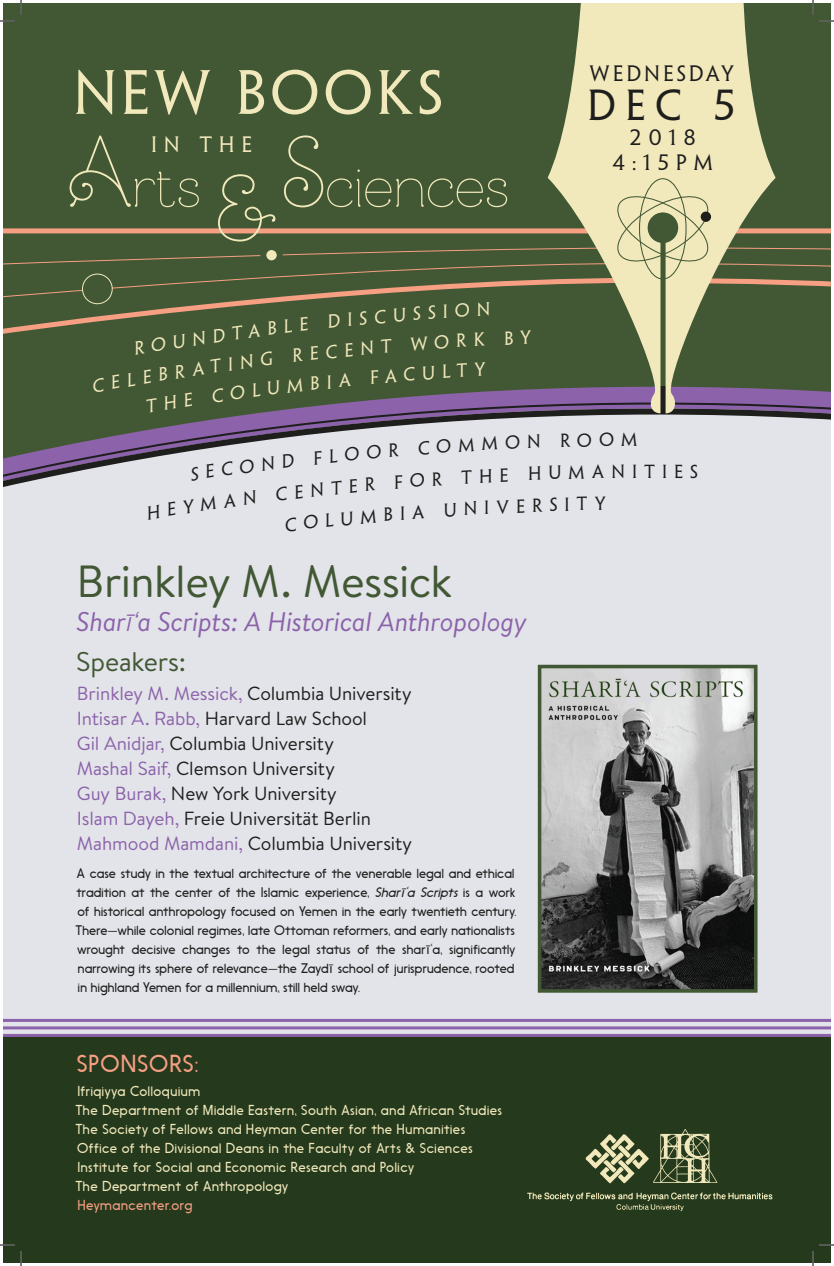
<style>
.page{position:relative;width:834px;height:1266px;background:#fff}
.page>*{position:absolute;margin:0;border:0;box-sizing:border-box;transform-origin:0 0}
.t1{font:94.4px "Mandevilla";color:#f1e9bc}
.t2{font:63px "Mandevilla";letter-spacing:-.025em;color:#f1e9bc}
.t3{font:56px "Penumbra Half Serif Std";letter-spacing:.06em;color:#f1e9bc}
.author_name{font:45px "Brandon Text";letter-spacing:-.015em;color:#425834}
.t4{font:38.9px "Penumbra Half Serif Std";color:#1e1e1d}
.author_name-2{font:italic 27px/40px "Brandon Text";letter-spacing:-.015em;color:#8c62aa}
.t5{font:300 23px "Nanami";letter-spacing:.055em;color:#f69f83}
.t6{font:20px "Penumbra Half Serif Std";letter-spacing:.16em;color:#1e1e1d}
.t7{font:20px "Penumbra Half Serif Std";letter-spacing:.14em;color:#1e1e1d}
.t8{font:20px "Penumbra Half Serif Std";color:#f1e9bc}
.participanti{font:19px/25px "Brandon Text";letter-spacing:-.005em;color:#1e1e1d}
.author_name-3{font:19px/25px "Brandon Text";letter-spacing:-.005em;color:#1e1e1d}
.t9{font:17px "Penumbra Half Serif Std";color:#1e1e1d}
.t10{font:17px "Penumbra Half Serif Std";color:#f1e9bc}
.t11{font:16.8px "Penumbra Half Serif Std";color:#f1e9bc}
.t12{font:italic 16.8px "Penumbra Half Serif Std";color:#f1e9bc}
.sponsors{font:300 13.5px/19px "Nanami";letter-spacing:.04em;color:#f1e9bc}
.description{font:300 13px/19px "Nanami";letter-spacing:.01em;color:#1e1e1d}
.s1{font-size:94.4px}
.s2{font-style:italic}
.s3{font-size:16.9px}
.s4{font-family:"Helvetica";font-weight:300}
.s5{font-style:normal;color:#425834}
.s6{color:#8c62aa}
.s7{font-family:"Helvetica";font-weight:400;font-style:italic}
.s8{font-family:"Helvetica";font-weight:400}
.s9{color:#f69f83}
</style>
<div class="page">
<div style="left:3px;top:3px;width:828px;height:519px;background:#425834"></div>
<div style="left:3px;top:413px;width:828px;height:604px;background:#e2e4e9"></div>
<svg style="left:3px;top:1017px;width:828px;height:8px;background:#c1b3d1"></svg>
<svg style="left:3px;top:1025px;width:828px;height:7px;background:#bcaccd"></svg>
<div style="left:3px;top:1032px;width:828px;height:231px;background:#25391c"></div>
<img style="left:543px;top:670px;width:210px;height:318px">
<div style="left:538px;top:665px;width:220px;height:328px;border:4px solid #425834"></div>
<svg style="left:548px;top:3px;width:228px;height:190px;fill:#f1e9bc"></svg>
<img style="left:528px;top:1123px;width:245px;height:93px">
<svg style="left:0;top:0;width:22px;height:22px"></svg>
<svg style="left:0;top:1244px;width:22px;height:22px"></svg>
<svg style="left:812px;top:0;width:22px;height:22px"></svg>
<svg style="left:812px;top:1244px;width:22px;height:22px"></svg>
<svg style="left:3px;top:193px;width:828px;height:220px"></svg>
<svg style="left:192px;top:466px;width:6px;height:15px"></svg>
<svg style="left:207px;top:458px;width:47px;height:20px"></svg>
<svg style="left:262px;top:454px;width:32px;height:17px"></svg>
<svg style="left:315px;top:446px;width:44px;height:18px"></svg>
<svg style="left:367px;top:443px;width:32px;height:16px"></svg>
<svg style="left:419px;top:439px;width:32px;height:16px"></svg>
<svg style="left:459px;top:435px;width:60px;height:17px"></svg>
<svg style="left:528px;top:433px;width:42px;height:15px"></svg>
<svg style="left:578px;top:432px;width:35px;height:15px"></svg>
<svg style="left:148px;top:499px;width:46px;height:20px"></svg>
<svg style="left:201px;top:490px;width:55px;height:21px"></svg>
<svg style="left:277px;top:484px;width:26px;height:17px"></svg>
<svg style="left:312px;top:479px;width:45px;height:18px"></svg>
<svg style="left:366px;top:475px;width:36px;height:16px"></svg>
<svg style="left:411px;top:472px;width:31px;height:15px"></svg>
<svg style="left:462px;top:468px;width:46px;height:16px"></svg>
<svg style="left:529px;top:466px;width:32px;height:14px"></svg>
<svg style="left:569px;top:464px;width:55px;height:15px"></svg>
<svg style="left:691px;top:464px;width:6px;height:14px"></svg>
<svg style="left:286px;top:517px;width:10px;height:15px"></svg>
<svg style="left:304px;top:511px;width:49px;height:19px"></svg>
<svg style="left:361px;top:506px;width:43px;height:17px"></svg>
<svg style="left:413px;top:503px;width:43px;height:16px"></svg>
<svg style="left:465px;top:500px;width:44px;height:16px"></svg>
<svg style="left:577px;top:497px;width:29px;height:13px"></svg>
<p class="t3" style="left:73px;top:60px;width:372px">NEW BOOKS</p>
<p class="t2" style="left:68px;top:148px;width:444px"><span class="s1">A</span>rts <span class="s1">S</span>ciences</p>
<p class="t8" style="left:151px;top:133px;width:102px">IN THE</p>
<p class="t1" style="left:214px;top:153px;width:63px">&amp;</p>
<p class="t7" style="left:590px;top:62px;width:146px">WEDNESDAY</p>
<p class="t4" style="left:587px;top:83px;width:149px">DEC 5</p>
<p class="t6" style="left:630px;top:126px;width:67px">2018</p>
<p class="t6" style="left:613px;top:151px;width:102px">4:15PM</p>
<p class="t11" style="left:190px;top:329px;width:70px;rotate:-8deg"><span class="s2">n</span>DT<span class="s3">A</span></p>
<h3 class="t10" style="left:412px;top:304px;width:58px;rotate:-4deg"><span class="s3">S</span>SIO</h3>
<p class="t12" style="left:140px;top:368px;width:64px;rotate:-9deg">ebra</p>
<h3 class="t10" style="left:402px;top:365px;width:65px;rotate:-4deg"><span class="s3">C</span>ULT</h3>
<h3 class="t9" style="left:515px;top:496px;width:55px;rotate:-2deg">ERSI</h3>
<p class="author_name" style="left:76px;top:550px;width:377px">Brinkley M. Messick</p>
<p class="author_name-2" style="left:76px;top:600px;width:452px">Shar<span class="s4">īʻ</span>a Scripts: A Historical Anthropology<br><span class="s5">Speakers:</span></p>
<p class="author_name-3" style="left:77px;top:680px;width:336px"><span class="s6">Brinkley M. Messick,</span> Columbia University<br><span class="s6">Intisar A. Rabb,</span> Harvard Law School</p>
<p class="participanti" style="left:77px;top:730px;width:337px"><span class="s6">Gil Anidjar,</span> Columbia University<br><span class="s6">Mashal Saif,</span> Clemson University<br><span class="s6">Guy Burak,</span> New York University<br><span class="s6">Islam Dayeh,</span> Freie Universität Berlin <span class="s6">Mahmood Mamdani,</span> Columbia University</p>
<p class="description" style="left:76px;top:864px;width:442px">A case study in the textual architecture of the venerable legal and ethical tradition at the center of the Islamic experience, <span class="s2">Shar</span><span class="s7">īʿ</span><span class="s2">a Scripts</span> is a work of historical anthropology focused on Yemen in the early twentieth century.<br>There—while colonial regimes, late Ottoman reformers, and early nationalists wrought decisive changes to the legal status of the shar<span class="s8">īʿ</span>a, significantly narrowing its sphere of relevance—the Zayd<span class="s8">ī</span> school of jurisprudence, rooted in highland Yemen for a millennium, still held sway.</p>
<p class="t5" style="left:77px;top:1050px;width:123px">SPONSORS:</p>
<p class="sponsors" style="left:75px;top:1081px;width:428px">Ifriqiyya Colloquium<br>The Department of Middle Eastern, South Asian, and African Studies The Society of Fellows and Heyman Center for the Humanities Office of the Divisional Deans in the Faculty of Arts &amp; Sciences Institute for Social and Economic Research and Policy<br>The Department of Anthropology<br><span class="s9">Heymancenter.org</span></p>
<h3 class="t9" style="left:621px;top:429px;width:18px">M</h3>
<p class="t9" style="left:632px;top:461px;width:53px">ITIE</p>
</div>
